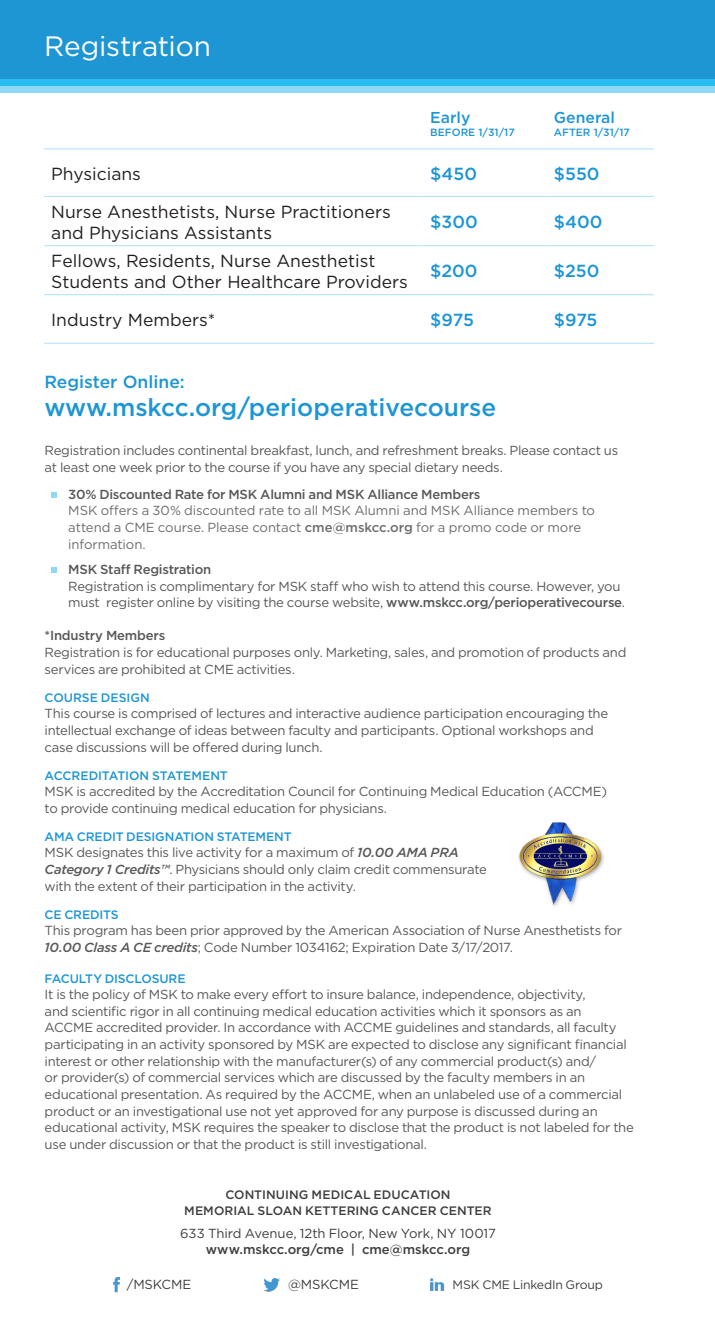
<style>
.page{position:relative;width:715px;height:1323px;background:#fff}
.page>*{position:absolute;margin:0;border:0;box-sizing:border-box;transform-origin:0 0}
.t1{font:28px "Gotham";letter-spacing:-.01em;color:#fff}
.t2{font:500 24.5px "Gotham";color:#1e96d3}
.t3{font:17.5px/21px "Gotham";color:#231f20}
.t4{font:500 17.5px "Gotham";color:#1e96d3}
.t5{font:500 15.75px "Gotham";color:#1e96d3}
.t6{font:13.12px/16.6px "Gotham";letter-spacing:-.02em;color:#57585a}
.t7{font:13.12px/16.6px "Gotham";letter-spacing:-.005em;color:#6c6d70}
.t8{font:500 13.12px "Gotham";letter-spacing:-.02em;color:#57585a}
.t9{font:13.12px "Gotham";letter-spacing:-.01em;color:#3e3e3f}
.t10{font:500 13.12px "Gotham";letter-spacing:-.005em;color:#3e3e3f}
.t11{font:500 12.25px "Gotham";letter-spacing:-.015em;color:#1e96d3}
.t12{font:500 12.25px "Gotham";letter-spacing:.005em;color:#3e3e3f}
.t13{font:12.25px "Gotham";letter-spacing:-.015em;color:#3e3e3f}
.t14{font:500 10.5px "Gotham";color:#1e96d3}
.s1{font-weight:500}
.s2{font-weight:500;font-style:italic}
</style>
<div class="page">
<div style="left:0;top:0;width:714px;height:81px;background:#1e96d3"></div>
<div style="left:0;top:79px;width:714px;height:7px;background:#29bcee"></div>
<div style="left:0;top:86px;width:714px;height:7px;background:#8dd7f7"></div>
<svg style="left:52px;top:492px;width:5px;height:5px"></svg>
<svg style="left:52px;top:567px;width:5px;height:5px"></svg>
<hr style="left:44px;top:148px;width:379px;height:1px;background:#aae0f9">
<hr style="left:423px;top:148px;width:123px;height:1px;background:#aae0f9">
<hr style="left:546px;top:148px;width:107px;height:1px;background:#aae0f9">
<hr style="left:44px;top:196px;width:379px;height:1px;background:#aae0f9">
<hr style="left:423px;top:196px;width:123px;height:1px;background:#aae0f9">
<hr style="left:546px;top:196px;width:107px;height:1px;background:#aae0f9">
<hr style="left:44px;top:245px;width:379px;height:1px;background:#aae0f9">
<hr style="left:423px;top:245px;width:123px;height:1px;background:#aae0f9">
<hr style="left:546px;top:245px;width:107px;height:1px;background:#aae0f9">
<hr style="left:44px;top:294px;width:379px;height:1px;background:#aae0f9">
<hr style="left:423px;top:294px;width:123px;height:1px;background:#aae0f9">
<hr style="left:546px;top:294px;width:107px;height:1px;background:#aae0f9">
<hr style="left:44px;top:343px;width:379px;height:1px;background:#aae0f9">
<hr style="left:423px;top:343px;width:123px;height:1px;background:#aae0f9">
<hr style="left:546px;top:343px;width:107px;height:1px;background:#aae0f9">
<img style="left:519px;top:822px;width:85px;height:84px">
<img style="left:113px;top:1277px;width:7px;height:16px">
<img style="left:430px;top:1278px;width:15px;height:13px">
<img style="left:263px;top:1278px;width:17px;height:14px">
<p class="t1" style="left:44px;top:28px;width:168px">Registration</p>
<p class="t5" style="left:430px;top:108px;width:42px">Early</p>
<p class="t14" style="left:430px;top:125px;width:86px">BEFORE 1/31/17</p>
<p class="t5" style="left:553px;top:108px;width:62px">General</p>
<p class="t14" style="left:553px;top:125px;width:78px">AFTER 1/31/17</p>
<p class="t3" style="left:51px;top:163px;width:91px">Physicians</p>
<p class="t4" style="left:430px;top:162px;width:48px">$450</p>
<p class="t4" style="left:553px;top:162px;width:47px">$550</p>
<p class="t3" style="left:51px;top:200px;width:341px">Nurse Anesthetists, Nurse Practitioners and Physicians Assistants</p>
<p class="t4" style="left:430px;top:210px;width:49px">$300</p>
<p class="t4" style="left:553px;top:210px;width:50px">$400</p>
<p class="t3" style="left:51px;top:250px;width:358px">Fellows, Residents, Nurse Anesthetist<br>Students and Other Healthcare Providers</p>
<p class="t4" style="left:430px;top:260px;width:49px">$200</p>
<p class="t4" style="left:553px;top:260px;width:47px">$250</p>
<p class="t3" style="left:51px;top:309px;width:166px">Industry Members*</p>
<p class="t4" style="left:430px;top:308px;width:45px">$975</p>
<p class="t4" style="left:553px;top:308px;width:45px">$975</p>
<p class="t4" style="left:44px;top:371px;width:142px">Register Online:</p>
<p class="t2" style="left:44px;top:392px;width:453px">www.mskcc.org/perioperativecourse</p>
<p class="t6" style="left:45px;top:442px;width:575px">Registration includes continental breakfast, lunch, and refreshment breaks. Please contact us</p>
<p class="t6" style="left:45px;top:458px;width:459px">at least one week prior to the course if you have any special dietary needs.</p>
<p class="t8" style="left:68px;top:485px;width:413px">30% Discounted Rate for MSK Alumni and MSK Alliance Members</p>
<p class="t7" style="left:68px;top:502px;width:528px">MSK offers a 30% discounted rate to all MSK Alumni and MSK Alliance members to attend a CME course. Please contact <span class="s1">cme@mskcc.org</span> for a promo code or more information.</p>
<p class="t8" style="left:68px;top:561px;width:144px">MSK Staff Registration</p>
<p class="t6" style="left:68px;top:577px;width:558px">Registration is complimentary for MSK staff who wish to attend this course. However, you must register online by visiting the course website, <span class="s1">www.mskcc.org/perioperativecourse</span>.</p>
<p class="t8" style="left:45px;top:627px;width:122px">*Industry Members</p>
<p class="t6" style="left:45px;top:644px;width:583px">Registration is for educational purposes only. Marketing, sales, and promotion of products and services are prohibited at CME activities.</p>
<p class="t11" style="left:45px;top:689px;width:107px">COURSE DESIGN</p>
<p class="t6" style="left:45px;top:705px;width:565px">This course is comprised of lectures and interactive audience participation encouraging the intellectual exchange of ideas between faculty and participants. Optional workshops and</p>
<p class="t6" style="left:45px;top:738px;width:279px">case discussions will be offered during lunch.</p>
<p class="t11" style="left:45px;top:767px;width:185px">ACCREDITATION STATEMENT</p>
<p class="t6" style="left:45px;top:783px;width:564px">MSK is accredited by the Accreditation Council for Continuing Medical Education (ACCME)</p>
<p class="t6" style="left:45px;top:800px;width:344px">to provide continuing medical education for physicians.</p>
<p class="t11" style="left:45px;top:828px;width:248px">AMA CREDIT DESIGNATION STATEMENT</p>
<p class="t6" style="left:45px;top:844px;width:415px">MSK designates this live activity for a maximum of <span class="s2">10.00 AMA PRA</span></p>
<p class="t6" style="left:45px;top:861px;width:443px"><span class="s2">Category 1 Credits™</span>. Physicians should only claim credit commensurate</p>
<p class="t6" style="left:45px;top:877px;width:313px">with the extent of their participation in the activity.</p>
<p class="t11" style="left:45px;top:906px;width:75px">CE CREDITS</p>
<p class="t6" style="left:45px;top:922px;width:578px">This program has been prior approved by the American Association of Nurse Anesthetists for<br><span class="s2">10.00 Class A CE credits</span>; Code Number 1034162; Expiration Date 3/17/2017.</p>
<p class="t11" style="left:45px;top:970px;width:142px">FACULTY DISCLOSURE</p>
<p class="t6" style="left:45px;top:986px;width:590px">It is the policy of MSK to make every effort to insure balance, independence, objectivity,<br>and scientific rigor in all continuing medical education activities which it sponsors as an<br>ACCME accredited provider. In accordance with ACCME guidelines and standards, all faculty participating in an activity sponsored by MSK are expected to disclose any significant financial interest or other relationship with the manufacturer(s) of any commercial product(s) and/<br>or provider(s) of commercial services which are discussed by the faculty members in an educational presentation. As required by the ACCME, when an unlabeled use of a commercial product or an investigational use not yet approved for any purpose is discussed during an educational activity, MSK requires the speaker to disclose that the product is not labeled for the use under discussion or that the product is still investigational.</p>
<p class="t12" style="left:225px;top:1187px;width:226px">CONTINUING MEDICAL EDUCATION</p>
<p class="t12" style="left:184px;top:1203px;width:309px">MEMORIAL SLOAN KETTERING CANCER CENTER</p>
<p class="t9" style="left:180px;top:1225px;width:317px">633 Third Avenue, 12th Floor, New York, NY 10017</p>
<p class="t10" style="left:206px;top:1241px;width:266px">www.mskcc.org/cme | cme@mskcc.org</p>
<p class="t9" style="left:127px;top:1276px;width:66px">/MSKCME</p>
<p class="t9" style="left:288px;top:1276px;width:72px">@MSKCME</p>
<p class="t13" style="left:452px;top:1277px;width:152px">MSK CME LinkedIn Group</p>
</div>
